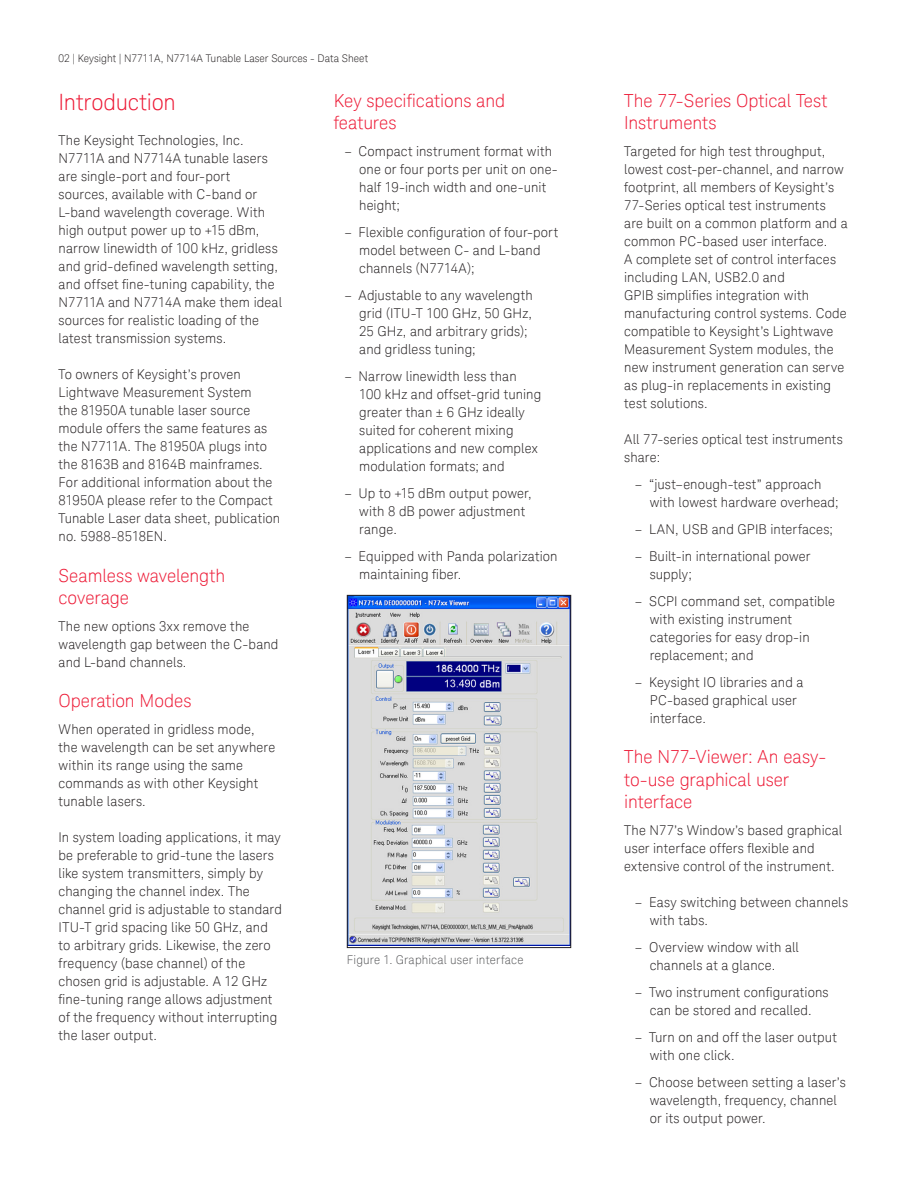
<style>
.page{position:relative;width:918px;height:1188px;background:#fff}
.page>*{position:absolute;margin:0;border:0;box-sizing:border-box;transform-origin:0 0}
.K_Heading_1{font:300 22.5px "Keysight Sans";letter-spacing:-.005em;color:#ed1a36}
.K_Heading_2{font:300 18px/22.5px "Keysight Sans";letter-spacing:-.005em;color:#ed1a36}
.K_Body_Text{font:300 13.5px/18px "Keysight Sans";letter-spacing:.01em;color:#231f20}
.K_Diagrams_and_Figur{font:300 12px "Keysight Sans";letter-spacing:.015em;color:#57585a}
.t1{font:300 10.5px "Keysight Sans";color:#231f20}
</style>
<div class="page">
<img style="left:349px;top:597px;width:220px;height:349px">
<div style="left:347px;top:595px;width:224px;height:353px;border:1px solid #231f20"></div>
<p class="t1" style="left:59px;top:52px;width:311px">02 | Keysight | N7711A, N7714A Tunable Laser Sources - Data Sheet</p>
<p class="K_Heading_1" style="left:59px;top:89px;width:119px">Introduction</p>
<p class="K_Body_Text" style="left:59px;top:131px;width:225px">The Keysight Technologies, Inc.<br>N7711A and N7714A tunable lasers are single-port and four-port sources, available with C-band or L-band wavelength coverage. With high output power up to +15 dBm, narrow linewidth of 100 kHz, gridless and grid-defined wavelength setting, and offset fine-tuning capability, the N7711A and N7714A make them ideal sources for realistic loading of the latest transmission systems.</p>
<p class="K_Body_Text" style="left:59px;top:365px;width:223px">To owners of Keysight’s proven<br>Lightwave Measurement System<br>the 81950A tunable laser source module offers the same features as the N7711A. The 81950A plugs into the 8163B and 8164B mainframes.<br>For additional information about the<br>81950A please refer to the Compact<br>Tunable Laser data sheet, publication no. 5988-8518EN.</p>
<p class="K_Heading_2" style="left:59px;top:564px;width:168px">Seamless wavelength coverage</p>
<p class="K_Body_Text" style="left:59px;top:617px;width:221px">The new options 3xx remove the wavelength gap between the C-band and L-band channels.</p>
<p class="K_Heading_2" style="left:59px;top:689px;width:134px">Operation Modes</p>
<p class="K_Body_Text" style="left:59px;top:720px;width:218px">When operated in gridless mode, the wavelength can be set anywhere within its range using the same commands as with other Keysight tunable lasers.</p>
<p class="K_Body_Text" style="left:59px;top:828px;width:224px">In system loading applications, it may be preferable to grid-tune the lasers</p>
<p class="K_Body_Text" style="left:59px;top:864px;width:225px">like system transmitters, simply by changing the channel index. The channel grid is adjustable to standard ITU-T grid spacing like 50 GHz, and to arbitrary grids. Likewise, the zero frequency (base channel) of the chosen grid is adjustable. A 12 GHz fine-tuning range allows adjustment of the frequency without interrupting the laser output.</p>
<p class="K_Heading_2" style="left:334px;top:89px;width:173px">Key specifications and features</p>
<p class="K_Body_Text" style="left:359px;top:142px;width:200px;text-indent:-15px">– Compact instrument format with one or four ports per unit on one&shy;half 19-inch width and one-unit height;</p>
<p class="K_Body_Text" style="left:359px;top:223px;width:200px;text-indent:-15px">– Flexible configuration of four-port model between C- and L-band channels (N7714A);</p>
<p class="K_Body_Text" style="left:359px;top:286px;width:175px;text-indent:-15px">– Adjustable to any wavelength grid (ITU-T 100 GHz, 50 GHz,<br>25 GHz, and arbitrary grids); and gridless tuning;</p>
<p class="K_Body_Text" style="left:359px;top:367px;width:184px;text-indent:-15px">– Narrow linewidth less than<br>100 kHz and offset-grid tuning greater than ± 6 GHz ideally suited for coherent mixing applications and new complex modulation formats; and</p>
<p class="K_Body_Text" style="left:359px;top:484px;width:174px;text-indent:-15px">– Up to +15 dBm output power, with 8 dB power adjustment range.</p>
<p class="K_Body_Text" style="left:359px;top:547px;width:200px;text-indent:-15px">– Equipped with Panda polarization maintaining fiber.</p>
<p class="K_Diagrams_and_Figur" style="left:347px;top:953px;width:178px">Figure 1. Graphical user interface</p>
<p class="K_Heading_2" style="left:624px;top:89px;width:205px">The 77-Series Optical Test<br>Instruments</p>
<p class="K_Body_Text" style="left:624px;top:142px;width:225px">Targeted for high test throughput, lowest cost-per-channel, and narrow footprint, all members of Keysight’s 77-Series optical test instruments are built on a common platform and a common PC-based user interface.<br>A complete set of control interfaces including LAN, USB2.0 and<br>GPIB simplifies integration with manufacturing control systems. Code compatible to Keysight’s Lightwave Measurement System modules, the new instrument generation can serve as plug-in replacements in existing test solutions.</p>
<p class="K_Body_Text" style="left:624px;top:430px;width:220px">All 77-series optical test instruments share:</p>
<p class="K_Body_Text" style="left:650px;top:475px;width:190px;text-indent:-15px">– “just–enough-test” approach with lowest hardware overhead;</p>
<p class="K_Body_Text" style="left:635px;top:520px;width:200px">– LAN, USB and GPIB interfaces;</p>
<p class="K_Body_Text" style="left:650px;top:547px;width:162px;text-indent:-15px">– Built-in international power supply;</p>
<p class="K_Body_Text" style="left:650px;top:592px;width:187px;text-indent:-15px">– SCPI command set, compatible with existing instrument categories for easy drop-in replacement; and</p>
<p class="K_Body_Text" style="left:650px;top:673px;width:155px;text-indent:-15px">– Keysight IO libraries and a<br>PC-based graphical user interface.</p>
<p class="K_Heading_2" style="left:624px;top:746px;width:204px">The N77-Viewer: An easy&shy;to-use graphical user interface</p>
<p class="K_Body_Text" style="left:624px;top:821px;width:220px">The N77’s Window’s based graphical user interface offers flexible and extensive control of the instrument.</p>
<p class="K_Body_Text" style="left:650px;top:893px;width:200px;text-indent:-15px">– Easy switching between channels with tabs.</p>
<p class="K_Body_Text" style="left:650px;top:938px;width:151px;text-indent:-15px">– Overview window with all channels at a glance.</p>
<p class="K_Body_Text" style="left:635px;top:983px;width:195px;text-align:center">– Two instrument configurations can be stored and recalled.</p>
<p class="K_Body_Text" style="left:650px;top:1028px;width:189px;text-indent:-15px">– Turn on and off the laser output with one click.</p>
<p class="K_Body_Text" style="left:650px;top:1073px;width:197px;text-indent:-15px">– Choose between setting a laser’s wavelength, frequency, channel or its output power.</p>
</div>
